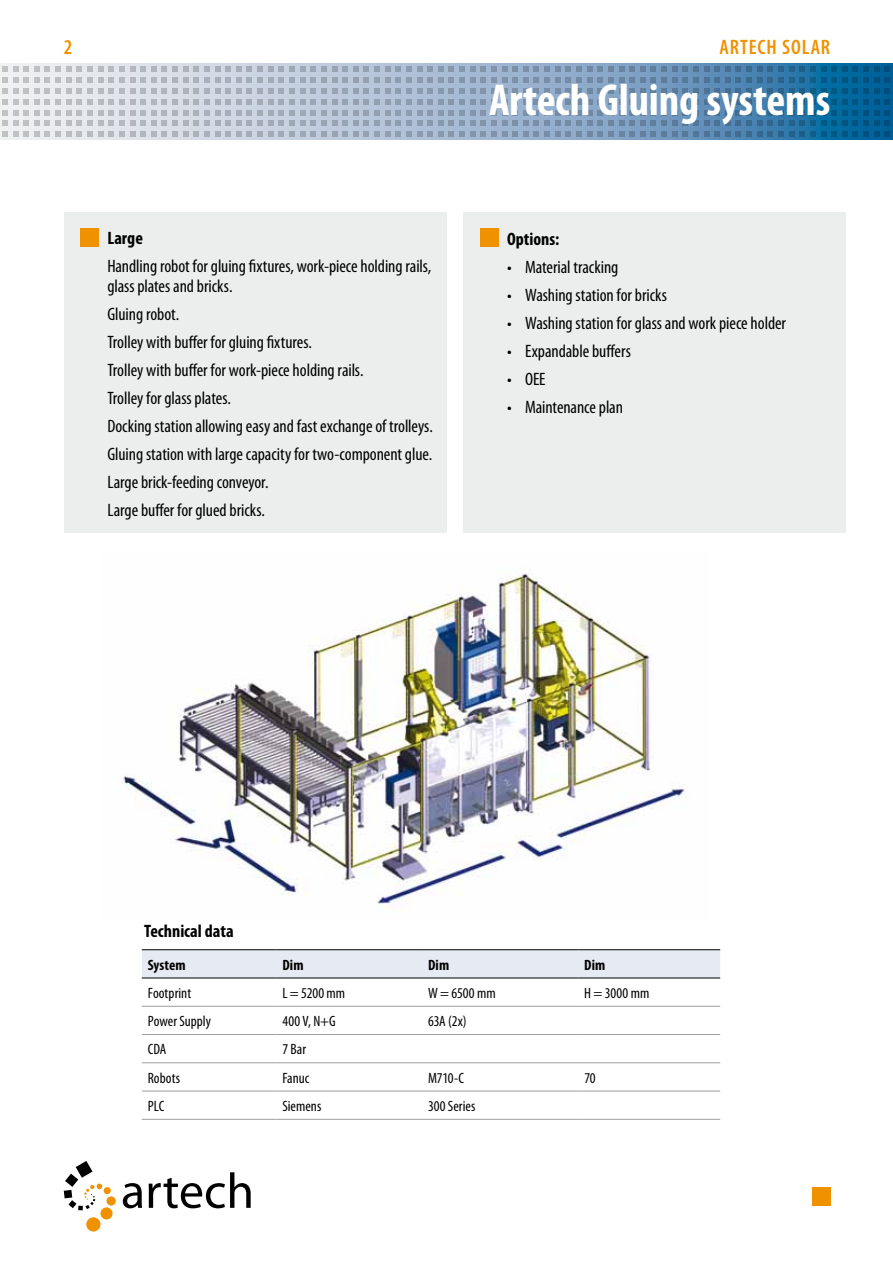
<style>
.page{position:relative;width:893px;height:1263px;background:#fff}
.page>*{position:absolute;margin:0;border:0;box-sizing:border-box;transform-origin:0 0}
.t1{font:700 condensed 45px "Myriad Pro";letter-spacing:-.005em;color:#fff}
.t2{font:600 condensed 21px "Myriad Pro";letter-spacing:.04em;color:#f09100}
.t3{font:condensed 18px/28px "Myriad Pro";letter-spacing:-.005em;color:#000}
.t4{font:700 condensed 18px "Myriad Pro";color:#000}
.t5{font:condensed 15px "Myriad Pro";color:#000}
.t6{font:700 condensed 15px "Myriad Pro";letter-spacing:.01em;color:#000}
</style>
<div class="page">
<img style="left:122px;top:569px;width:566px;height:339px">
<div style="left:64px;top:213px;width:382px;height:320px;background:#eceded"></div>
<div style="left:463px;top:213px;width:383px;height:320px;background:#eceded"></div>
<div style="left:81px;top:229px;width:18px;height:18px;background:#f09100"></div>
<div style="left:480px;top:229px;width:19px;height:18px;background:#f09100"></div>
<svg style="left:0;top:64px;width:893px;height:76px;background:#93b0c9"></svg>
<svg style="left:885px;top:67px;width:5px;height:48px"></svg>
<svg style="left:885px;top:121px;width:5px;height:5px"></svg>
<svg style="left:885px;top:132px;width:5px;height:5px"></svg>
<svg style="left:853px;top:67px;width:26px;height:48px"></svg>
<svg style="left:853px;top:121px;width:26px;height:5px"></svg>
<svg style="left:853px;top:132px;width:26px;height:5px"></svg>
<svg style="left:449px;top:67px;width:26px;height:48px"></svg>
<svg style="left:449px;top:121px;width:26px;height:5px"></svg>
<svg style="left:449px;top:132px;width:26px;height:5px"></svg>
<svg style="left:396px;top:67px;width:47px;height:48px;background:#a2b3c8"></svg>
<svg style="left:396px;top:121px;width:47px;height:5px"></svg>
<svg style="left:396px;top:132px;width:47px;height:5px"></svg>
<svg style="left:768px;top:67px;width:79px;height:48px;background:#196c9c"></svg>
<svg style="left:768px;top:121px;width:79px;height:5px"></svg>
<svg style="left:768px;top:132px;width:79px;height:5px"></svg>
<svg style="left:364px;top:67px;width:26px;height:48px"></svg>
<svg style="left:364px;top:121px;width:26px;height:5px"></svg>
<svg style="left:364px;top:132px;width:26px;height:5px"></svg>
<svg style="left:736px;top:67px;width:26px;height:48px"></svg>
<svg style="left:736px;top:121px;width:26px;height:5px"></svg>
<svg style="left:736px;top:132px;width:26px;height:5px"></svg>
<svg style="left:311px;top:67px;width:47px;height:48px;background:#b0bdce"></svg>
<svg style="left:311px;top:121px;width:47px;height:5px"></svg>
<svg style="left:311px;top:132px;width:47px;height:5px"></svg>
<svg style="left:683px;top:67px;width:47px;height:48px;background:#5a85ac"></svg>
<svg style="left:683px;top:121px;width:47px;height:5px"></svg>
<svg style="left:683px;top:132px;width:47px;height:5px"></svg>
<svg style="left:279px;top:67px;width:26px;height:48px"></svg>
<svg style="left:279px;top:121px;width:26px;height:5px"></svg>
<svg style="left:279px;top:132px;width:26px;height:5px"></svg>
<svg style="left:651px;top:67px;width:26px;height:48px"></svg>
<svg style="left:651px;top:121px;width:26px;height:5px"></svg>
<svg style="left:651px;top:132px;width:26px;height:5px"></svg>
<svg style="left:598px;top:67px;width:47px;height:48px;background:#7a98b9"></svg>
<svg style="left:598px;top:121px;width:47px;height:5px"></svg>
<svg style="left:598px;top:132px;width:47px;height:5px"></svg>
<svg style="left:194px;top:67px;width:79px;height:48px;background:#c1c9d4"></svg>
<svg style="left:194px;top:121px;width:79px;height:5px"></svg>
<svg style="left:194px;top:132px;width:79px;height:5px"></svg>
<svg style="left:77px;top:67px;width:26px;height:48px"></svg>
<svg style="left:77px;top:121px;width:26px;height:5px"></svg>
<svg style="left:77px;top:132px;width:26px;height:5px"></svg>
<svg style="left:566px;top:67px;width:26px;height:48px"></svg>
<svg style="left:566px;top:121px;width:26px;height:5px"></svg>
<svg style="left:566px;top:132px;width:26px;height:5px"></svg>
<svg style="left:162px;top:67px;width:26px;height:48px"></svg>
<svg style="left:162px;top:121px;width:26px;height:5px"></svg>
<svg style="left:162px;top:132px;width:26px;height:5px"></svg>
<svg style="left:24px;top:67px;width:47px;height:48px;background:#dadcdf"></svg>
<svg style="left:24px;top:121px;width:47px;height:5px"></svg>
<svg style="left:24px;top:132px;width:47px;height:5px"></svg>
<svg style="left:481px;top:67px;width:79px;height:48px;background:#90a7c2"></svg>
<svg style="left:481px;top:121px;width:79px;height:5px"></svg>
<svg style="left:481px;top:132px;width:79px;height:5px"></svg>
<svg style="left:109px;top:67px;width:47px;height:48px;background:#d0d4da"></svg>
<svg style="left:109px;top:121px;width:47px;height:5px"></svg>
<svg style="left:109px;top:132px;width:47px;height:5px"></svg>
<svg style="left:2px;top:67px;width:16px;height:48px"></svg>
<svg style="left:2px;top:121px;width:16px;height:5px"></svg>
<svg style="left:2px;top:132px;width:16px;height:5px"></svg>
<svg style="left:142px;top:950px;width:578px;height:28px;background:#dfe4ec"></svg>
<hr style="left:142px;top:949px;width:134px;height:1px;background:#000">
<hr style="left:276px;top:949px;width:146px;height:1px;background:#000">
<hr style="left:422px;top:949px;width:156px;height:1px;background:#000">
<hr style="left:578px;top:949px;width:142px;height:1px;background:#000">
<hr style="left:142px;top:978px;width:134px;height:1px;background:#000">
<hr style="left:276px;top:978px;width:146px;height:1px;background:#000">
<hr style="left:422px;top:978px;width:156px;height:1px;background:#000">
<hr style="left:578px;top:978px;width:142px;height:1px;background:#000">
<hr style="left:142px;top:1006px;width:134px;height:1px;background:#9c9e9f">
<hr style="left:276px;top:1006px;width:146px;height:1px;background:#9c9e9f">
<hr style="left:422px;top:1006px;width:156px;height:1px;background:#9c9e9f">
<hr style="left:578px;top:1006px;width:142px;height:1px;background:#9c9e9f">
<hr style="left:142px;top:1034px;width:134px;height:1px;background:#9c9e9f">
<hr style="left:276px;top:1034px;width:146px;height:1px;background:#9c9e9f">
<hr style="left:422px;top:1034px;width:156px;height:1px;background:#9c9e9f">
<hr style="left:578px;top:1034px;width:142px;height:1px;background:#9c9e9f">
<hr style="left:142px;top:1062px;width:134px;height:1px;background:#9c9e9f">
<hr style="left:276px;top:1062px;width:146px;height:1px;background:#9c9e9f">
<hr style="left:422px;top:1062px;width:156px;height:1px;background:#9c9e9f">
<hr style="left:578px;top:1062px;width:142px;height:1px;background:#9c9e9f">
<hr style="left:142px;top:1091px;width:134px;height:1px;background:#9c9e9f">
<hr style="left:276px;top:1091px;width:146px;height:1px;background:#9c9e9f">
<hr style="left:422px;top:1091px;width:156px;height:1px;background:#9c9e9f">
<hr style="left:578px;top:1091px;width:142px;height:1px;background:#9c9e9f">
<hr style="left:142px;top:1119px;width:134px;height:1px;background:#9c9e9f">
<hr style="left:276px;top:1119px;width:146px;height:1px;background:#9c9e9f">
<hr style="left:422px;top:1119px;width:156px;height:1px;background:#9c9e9f">
<hr style="left:578px;top:1119px;width:142px;height:1px;background:#9c9e9f">
<svg style="left:123px;top:1183px;width:19px;height:25px"></svg>
<svg style="left:149px;top:1172px;width:102px;height:36px"></svg>
<div style="left:86px;top:1217px;width:14px;height:14px;background:#f09100;border-radius:50%"></div>
<div style="left:100px;top:1207px;width:13px;height:12px;background:#f09100;border-radius:50%"></div>
<div style="left:107px;top:1196px;width:9px;height:9px;background:#f09100;border-radius:50%"></div>
<div style="left:104px;top:1187px;width:7px;height:7px;background:#f09100;border-radius:50%"></div>
<svg style="left:64px;top:1161px;width:38px;height:49px"></svg>
<div style="left:813px;top:1187px;width:18px;height:18px;background:#f09100"></div>
<p class="t2" style="left:64px;top:36px;width:10px">2</p>
<p class="t2" style="left:719px;top:36px;width:112px">ARTECH SOLAR</p>
<p class="t4" style="left:107px;top:227px;width:37px">Large</p>
<p class="t3" style="left:107px;top:257px;width:325px;line-height:19.5px">Handling robot for gluing fixtures, work-piece holding rails, glass plates and bricks.</p>
<p class="t3" style="left:107px;top:300px;width:327px">Gluing robot.<br>Trolley with buffer for gluing fixtures.<br>Trolley with buffer for work-piece holding rails.<br>Trolley for glass plates.<br>Docking station allowing easy and fast exchange of trolleys.<br>Gluing station with large capacity for two-component glue.<br>Large brick-feeding conveyor.<br>Large buffer for glued bricks.</p>
<h1 class="t1" style="left:489px;top:71px;width:343px">Artech Gluing systems</h1>
<p class="t4" style="left:507px;top:227px;width:54px">Options:</p>
<p class="t3" style="left:507px;top:252px;width:113px">• Material tracking</p>
<p class="t3" style="left:507px;top:280px;width:161px">• Washing station for bricks</p>
<p class="t3" style="left:507px;top:308px;width:280px">• Washing station for glass and work piece holder</p>
<p class="t3" style="left:507px;top:336px;width:125px">• Expandable buffers</p>
<p class="t3" style="left:507px;top:364px;width:40px">• OEE</p>
<p class="t3" style="left:507px;top:392px;width:117px">• Maintenance plan</p>
<p class="t4" style="left:144px;top:920px;width:91px">Technical data</p>
<p class="t6" style="left:148px;top:955px;width:40px">System</p>
<p class="t6" style="left:282px;top:955px;width:23px">Dim</p>
<p class="t6" style="left:428px;top:955px;width:23px">Dim</p>
<p class="t6" style="left:584px;top:955px;width:23px">Dim</p>
<p class="t5" style="left:148px;top:984px;width:45px">Footprint</p>
<p class="t5" style="left:282px;top:984px;width:64px">L = 5200 mm</p>
<p class="t5" style="left:428px;top:984px;width:69px">W= 6500 mm</p>
<p class="t5" style="left:584px;top:984px;width:67px">H = 3000 mm</p>
<p class="t5" style="left:148px;top:1012px;width:65px">PowerSupply</p>
<p class="t5" style="left:282px;top:1012px;width:55px">400 V, N+G</p>
<p class="t5" style="left:428px;top:1012px;width:40px">63A (2x)</p>
<p class="t5" style="left:148px;top:1040px;width:20px">CDA</p>
<p class="t5" style="left:282px;top:1040px;width:25px">7 Bar</p>
<p class="t5" style="left:148px;top:1068px;width:34px">Robots</p>
<p class="t5" style="left:282px;top:1068px;width:28px">Fanuc</p>
<p class="t5" style="left:428px;top:1068px;width:38px">M710-C</p>
<p class="t5" style="left:584px;top:1068px;width:13px">70</p>
<p class="t5" style="left:148px;top:1097px;width:18px">PLC</p>
<p class="t5" style="left:282px;top:1097px;width:40px">Siemens</p>
<p class="t5" style="left:428px;top:1097px;width:49px">300Series</p>
</div>
